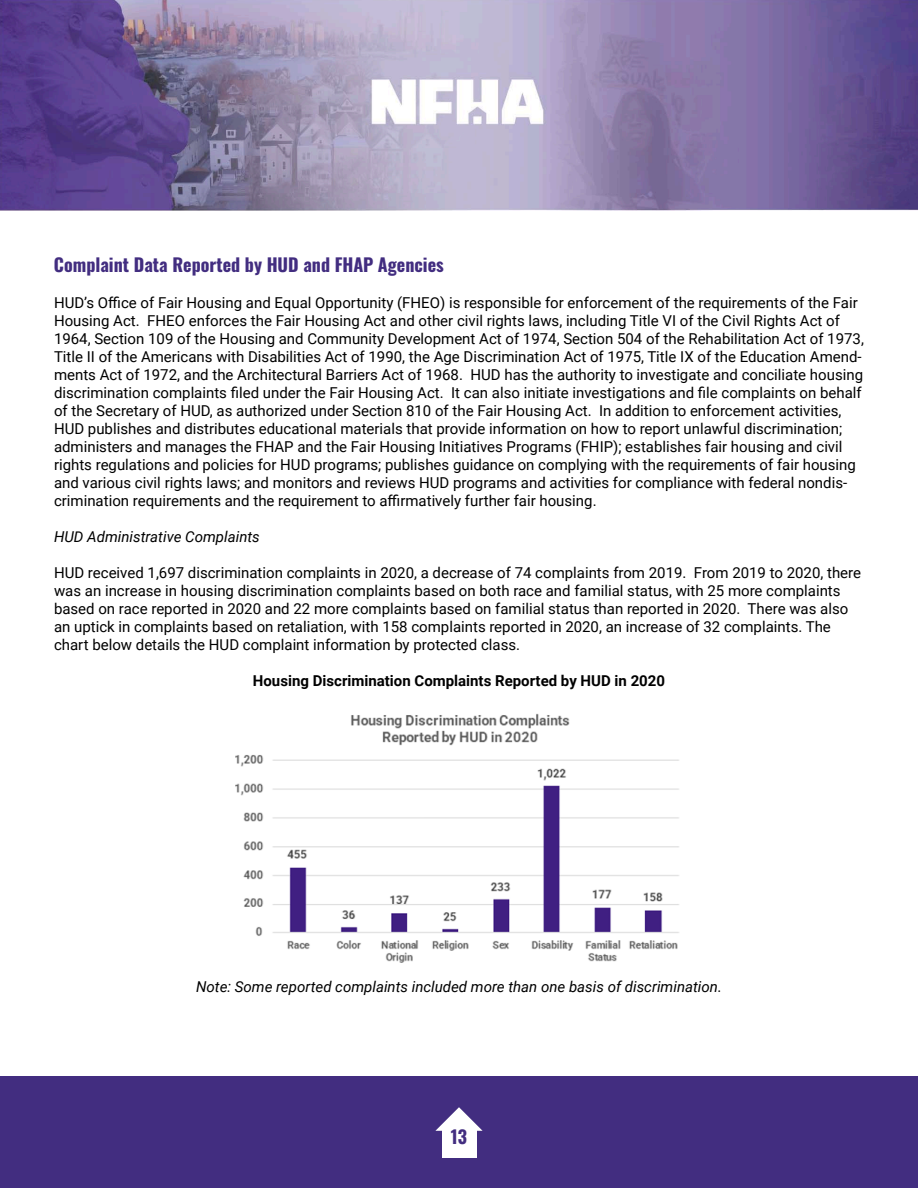
<style>
.page{position:relative;width:918px;height:1188px;background:#fff}
.page>*{position:absolute;margin:0;border:0;box-sizing:border-box;transform-origin:0 0}
.t1{font:18px "Oswald";color:#422d80}
.t2{font:15px/18px "Roboto";color:#000}
.t3{font:italic 15px "Roboto";color:#000}
.t4{font:700 15px "Roboto";color:#000}
</style>
<div class="page">
<div style="left:0;top:1076px;width:918px;height:112px;background:#422d80"></div>
<div style="left:442px;top:1126px;width:34px;height:32px;background:#fff"></div>
<svg style="left:435px;top:1107px;width:48px;height:24px"></svg>
<img style="left:0;top:0;width:918px;height:211px">
<img style="left:235px;top:713px;width:444px;height:250px">
<p class="t1" style="left:54px;top:249px;width:391px">Complaint Data Reported by HUD and FHAP Agencies</p>
<p class="t2" style="left:54px;top:293px;width:811px">HUD’s Office of Fair Housing and Equal Opportunity (FHEO) is responsible for enforcement of the requirements of the Fair Housing Act. FHEO enforces the Fair Housing Act and other civil rights laws, including Title VI of the Civil Rights Act of 1964, Section 109 of the Housing and Community Development Act of 1974, Section 504 of the Rehabilitation Act of 1973, Title II of the Americans with Disabilities Act of 1990, the Age Discrimination Act of 1975, Title IX of the Education Amend&shy;ments Act of 1972, and the Architectural Barriers Act of 1968. HUD has the authority to investigate and conciliate housing discrimination complaints filed under the Fair Housing Act. It can also initiate investigations and file complaints on behalf of the Secretary of HUD, as authorized under Section 810 of the Fair Housing Act. In addition to enforcement activities, HUD publishes and distributes educational materials that provide information on how to report unlawful discrimination; administers and manages the FHAP and the Fair Housing Initiatives Programs (FHIP); establishes fair housing and civil rights regulations and policies for HUD programs; publishes guidance on complying with the requirements of fair housing and various civil rights laws; and monitors and reviews HUD programs and activities for compliance with federal nondis&shy;crimination requirements and the requirement to affirmatively further fair housing.</p>
<p class="t3" style="left:54px;top:527px;width:207px">HUD Administrative Complaints</p>
<p class="t2" style="left:54px;top:563px;width:809px">HUD received 1,697 discrimination complaints in 2020, a decrease of 74 complaints from 2019. From 2019 to 2020, there was an increase in housing discrimination complaints based on both race and familial status, with 25 more complaints based on race reported in 2020 and 22 more complaints based on familial status than reported in 2020. There was also an uptick in complaints based on retaliation, with 158 complaints reported in 2020, an increase of 32 complaints. The chart below details the HUD complaint information by protected class.</p>
<p class="t4" style="left:253px;top:671px;width:414px">Housing Discrimination Complaints Reported by HUD in 2020</p>
<p class="t3" style="left:196px;top:977px;width:527px">Note: Some reported complaints included more than one basis of discrimination.</p>
<p class="t1" style="left:451px;top:1120px;width:18px">13</p>
</div>
